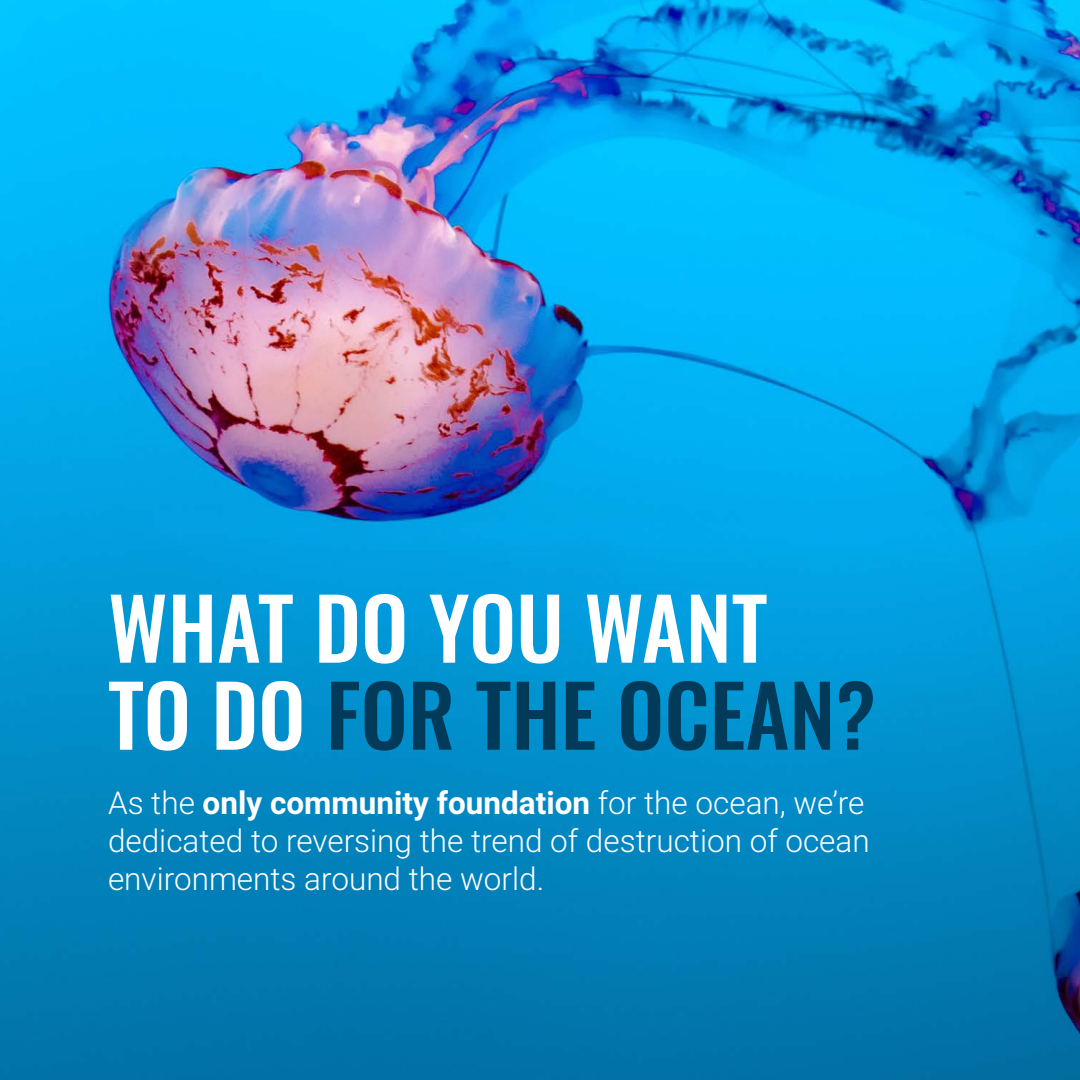
<style>
.page{position:relative;width:1080px;height:1080px;background:#fff}
.page>*{position:absolute;margin:0;border:0;box-sizing:border-box;transform-origin:0 0}
.t1{font:500 84px/87px "Oswald";color:#fff}
.t2{font:300 31.5px "Roboto";color:#fff}
.t3{font:700 31.5px "Roboto";color:#fff}
.s1{color:#023b5a}
.s2{font-weight:300}
</style>
<div class="page">
<img style="left:0;top:0;width:1080px;height:1080px">
<p class="t1" style="left:108px;top:590px;width:770px">WHAT DO YOU WANT<br>TO DO <span class="s1">FOR THE OCEAN?</span></p>
<p class="t3" style="left:108px;top:781px;width:758px"><span class="s2">As the</span> only community foundation <span class="s2">for the ocean, we’re</span></p>
<p class="t2" style="left:108px;top:819px;width:763px">dedicated to reversing the trend of destruction of ocean</p>
<p class="t2" style="left:108px;top:857px;width:438px">environments around the world.</p>
</div>
